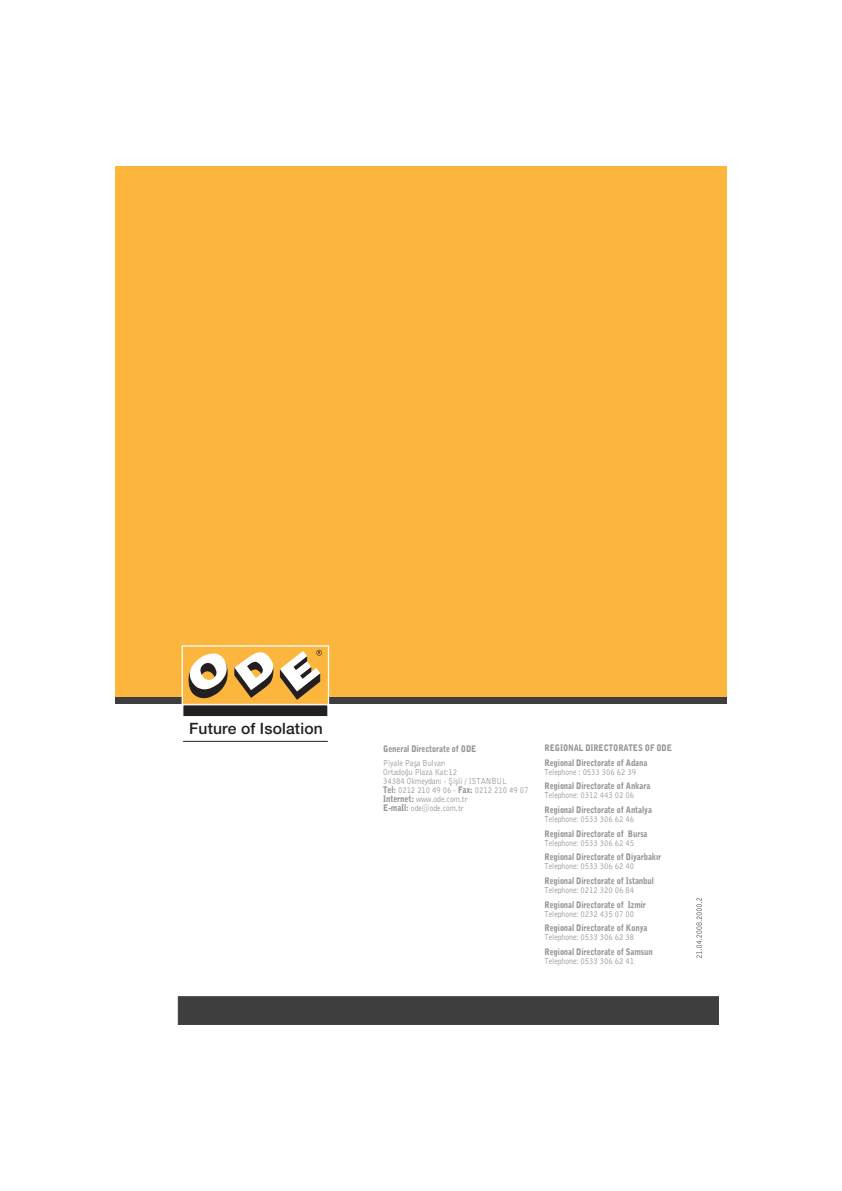
<style>
.page{position:relative;width:842px;height:1191px;background:#fff}
.page>*{position:absolute;margin:0;border:0;box-sizing:border-box;transform-origin:0 0}
.t1{font:500 15.6px "Helvatica";letter-spacing:.01em;color:#231f20}
.t2{font:9px/9px "Bell Gothic T";letter-spacing:-.01em;color:#939598;scale:.87 1}
.t3{font:9px/14.7px "Bell Gothic T Black";letter-spacing:-.01em;color:#939598;scale:.87 1}
.s1{font-family:"Bell Gothic T Black"}
</style>
<div class="page">
<div style="left:115px;top:166px;width:604px;height:531px;background:#fcb53d"></div>
<div style="left:178px;top:996px;width:541px;height:29px;background:#3e3e3f;border:1px solid #3e3e3f"></div>
<div style="left:115px;top:697px;width:604px;height:6px;background:#3e3e3f"></div>
<div style="left:719px;top:166px;width:8px;height:531px;background:#fcb53d"></div>
<div style="left:719px;top:697px;width:8px;height:6px;background:#3e3e3f"></div>
<svg style="left:696px;top:898px;width:6px;height:60px"></svg>
<div style="left:182px;top:645px;width:147px;height:60px;background:#fcb53d;border:1px solid #fff"></div>
<svg style="left:189px;top:652px;width:85px;height:46px"></svg>
<svg style="left:280px;top:650px;width:42px;height:50px"></svg>
<div style="left:183px;top:705px;width:145px;height:12px;background:#231f20;border:1px solid #fff"></div>
<hr style="left:183px;top:741px;width:145px;height:1px;background:#231f20">
<h1 class="t1" style="left:189px;top:723px;width:135px">Future of Isolation</h1>
<p class="t3" style="left:383px;top:742px;width:109px">General Directorate of ODE</p>
<p class="t2" style="left:383px;top:759px;width:168px">Piyale Pafla Bulvar›<br>Ortado¤u Plaza Kat:12<br>34384 Okmeydan› - fiiflli / ISTANBUL<br><span class="s1">Tel:</span> 0212 210 49 06 - <span class="s1">Fax:</span> 0212 210 49 07<br><span class="s1">Internet:</span> www.ode.com.tr<br><span class="s1">E-maIl:</span> ode@ode.com.tr</p>
<p class="t3" style="left:545px;top:741px;width:148px">REGIONAL DIRECTORATES OF ODE<br>Regional Directorate of Adana</p>
<p class="t2" style="left:545px;top:768px;width:107px">Telephone : 0533 306 62 39</p>
<p class="t3" style="left:545px;top:779px;width:123px">Regional Directorate of Ankara</p>
<p class="t2" style="left:545px;top:791px;width:104px">Telephone: 0312 443 02 06</p>
<p class="t3" style="left:545px;top:803px;width:125px">Regional Directorate of Antalya</p>
<p class="t2" style="left:545px;top:815px;width:104px">Telephone: 0533 306 62 46</p>
<p class="t3" style="left:545px;top:827px;width:120px">Regional Directorate of Bursa</p>
<p class="t2" style="left:545px;top:839px;width:104px">Telephone: 0533 306 62 45</p>
<p class="t3" style="left:545px;top:850px;width:136px">Regional Directorate of Diyarbak›r</p>
<p class="t2" style="left:545px;top:862px;width:104px">Telephone: 0533 306 62 40</p>
<p class="t3" style="left:545px;top:874px;width:127px">Regional Directorate of Istanbul</p>
<p class="t2" style="left:545px;top:886px;width:104px">Telephone: 0212 320 06 84</p>
<p class="t3" style="left:545px;top:898px;width:118px">Regional Directorate of Izmir</p>
<p class="t2" style="left:545px;top:910px;width:104px">Telephone: 0232 435 07 00</p>
<p class="t3" style="left:545px;top:921px;width:120px">Regional Directorate of Konya</p>
<p class="t2" style="left:545px;top:933px;width:104px">Telephone: 0533 306 62 38</p>
<p class="t3" style="left:545px;top:945px;width:126px">Regional Directorate of Samsun</p>
<p class="t2" style="left:545px;top:957px;width:104px">Telephone: 0533 306 62 41</p>
</div>
